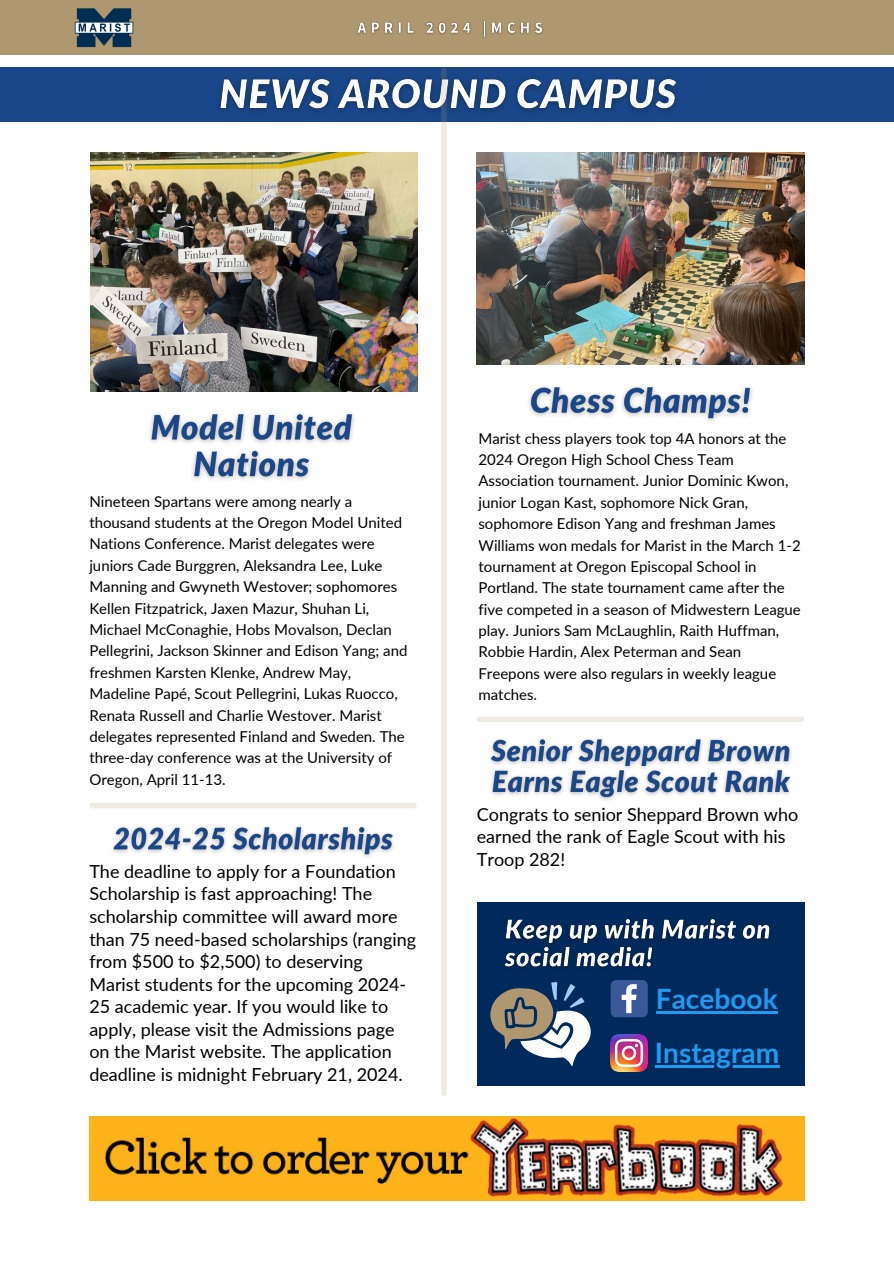
<style>
.page{position:relative;width:894px;height:1264px;background:#fff}
.page>*{position:absolute;margin:0;border:0;box-sizing:border-box;transform-origin:0 0}
.t1{font:700 28.05px "Lato";color:#1d9bf0}
.t2{font:18px/22.5px "Lato";color:#000}
.t3{font:15px/21.3px "Lato";color:#000}
</style>
<div class="page">
<div style="left:0;top:0;width:893px;height:54px;background:#af986f"></div>
<img style="left:357px;top:20px;width:186px;height:18px">
<img style="left:74px;top:8px;width:60px;height:40px">
<div style="left:0;top:68px;width:893px;height:54px;background:#1a4789"></div>
<img style="left:219px;top:69px;width:458px;height:53px">
<img style="left:112px;top:826px;width:282px;height:31px">
<img style="left:476px;top:152px;width:328px;height:212px">
<img style="left:528px;top:386px;width:224px;height:36px">
<img style="left:90px;top:152px;width:328px;height:239px">
<img style="left:149px;top:413px;width:205px;height:67px">
<img style="left:490px;top:739px;width:302px;height:62px">
<img style="left:89px;top:1116px;width:715px;height:84px">
<div style="left:476px;top:901px;width:328px;height:184px;background:#002a5c"></div>
<svg style="left:610px;top:980px;width:37px;height:37px"></svg>
<svg style="left:490px;top:982px;width:100px;height:84px"></svg>
<img style="left:610px;top:1034px;width:37px;height:37px">
<hr style="left:655px;top:1010px;width:122px;height:3px;background:#1d9bf0">
<hr style="left:654px;top:1064px;width:125px;height:3px;background:#1d9bf0">
<img style="left:504px;top:919px;width:266px;height:49px">
<div style="left:441px;top:70px;width:5px;height:1023px;background:#efebe3"></div>
<div style="left:479px;top:716px;width:322px;height:6px;background:#efebe3"></div>
<div style="left:92px;top:802px;width:322px;height:6px;background:#efebe3"></div>
<p class="t3" style="left:89px;top:490px;width:319px">Nineteen Spartans were among nearly a thousand students at the Oregon Model United Nations Conference. Marist delegates were juniors Cade Burggren, Aleksandra Lee, Luke Manning and Gwyneth Westover; sophomores Kellen Fitzpatrick, Jaxen Mazur, Shuhan Li, Michael McConaghie, Hobs Movalson, Declan Pellegrini, Jackson Skinner and Edison Yang; and freshmen Karsten Klenke, Andrew May, Madeline Papé, Scout Pellegrini, Lukas Ruocco, Renata Russell and Charlie Westover. Marist delegates represented Finland and Sweden. The three-day conference was at the University of Oregon, April 11-13.</p>
<p class="t2" style="left:89px;top:859px;width:328px">The deadline to apply for a Foundation Scholarship is fast approaching! The scholarship committee will award more than 75 need-based scholarships (ranging from $500 to $2,500) to deserving Marist students for the upcoming 2024- 25 academic year. If you would like to apply, please visit the Admissions page on the Marist website. The application deadline is midnight February 21, 2024.</p>
<p class="t3" style="left:478px;top:427px;width:324px">Marist chess players took top 4A honors at the 2024 Oregon High School Chess Team Association tournament. Junior Dominic Kwon, junior Logan Kast, sophomore Nick Gran, sophomore Edison Yang and freshman James Williams won medals for Marist in the March 1-2 tournament at Oregon Episcopal School in Portland. The state tournament came after the five competed in a season of Midwestern League play. Juniors Sam McLaughlin, Raith Huffman, Robbie Hardin, Alex Peterman and Sean Freepons were also regulars in weekly league matches.</p>
<h5 class="t2" style="left:476px;top:802px;width:323px">Congrats to senior Sheppard Brown who earned the rank of Eagle Scout with his<br>Troop 282!</h5>
<p class="t1" style="left:655px;top:981px;width:123px">Facebook</p>
<h3 class="t1" style="left:654px;top:1035px;width:126px">Instagram</h3>
</div>
